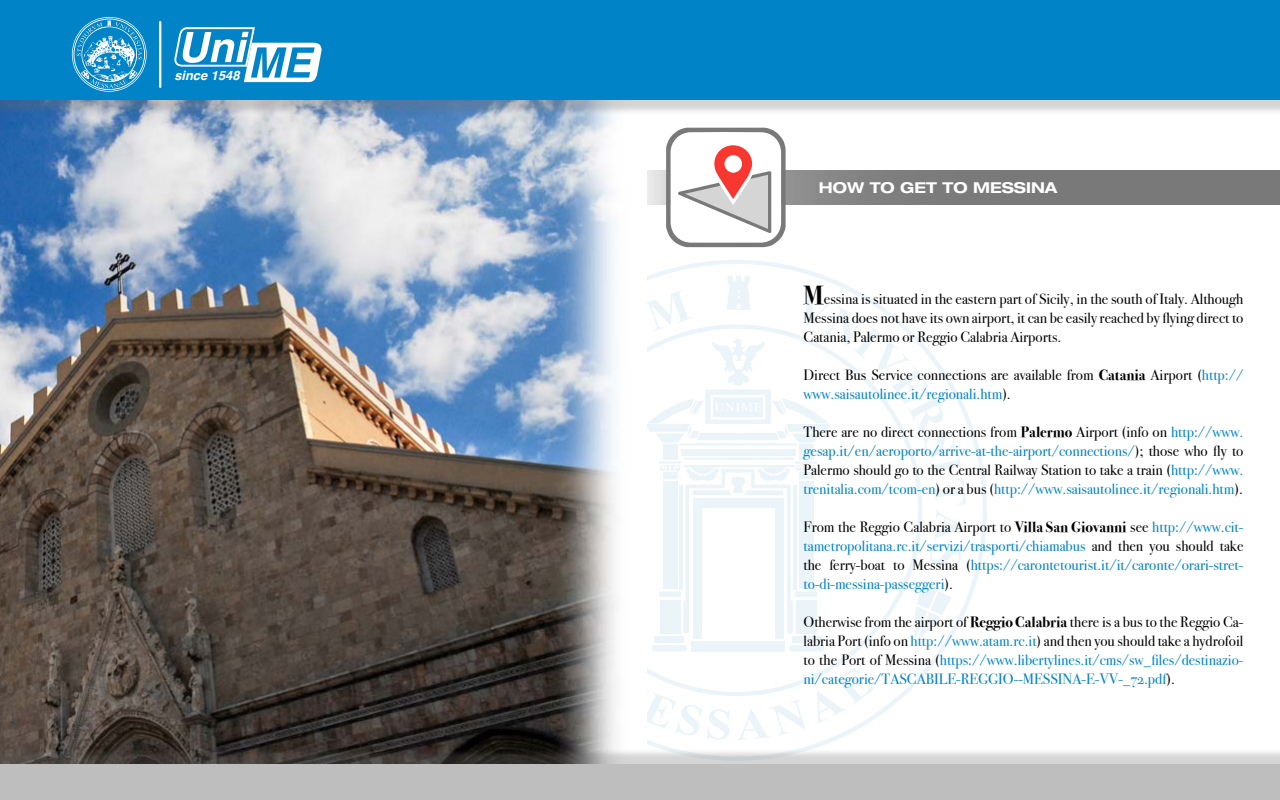
<style>
.page{position:relative;width:1280px;height:800px;background:#fff}
.page>*{position:absolute;margin:0;border:0;box-sizing:border-box;transform-origin:0 0}
.t1{font:15px/19px "Bodoni Svty Two OSITCTT";color:#0083c7;text-align:justify}
.t2{font:15px/19px "Bodoni Svty Two OSITCTT";color:#000;text-align:justify}
.t3{font:700 expanded 15px "Helvetica Neue";color:#fff}
.t4{font:italic 700 12.9px "Helvetica";color:#fff}
.s1{font-weight:700;font-size:26px}
.s2{font-weight:700}
.s3{color:#0083c7}
.s4{color:#000}
.s5{font-weight:700;color:#000}
</style>
<div class="page">
<svg style="left:647px;top:260px;width:340px;height:489px"></svg>
<svg style="left:647px;top:668px;width:83px;height:72px"></svg>
<svg style="left:737px;top:699px;width:68px;height:41px"></svg>
<svg style="left:816px;top:667px;width:58px;height:57px"></svg>
<svg style="left:913px;top:585px;width:39px;height:56px"></svg>
<svg style="left:647px;top:276px;width:319px;height:293px"></svg>
<div style="left:620px;top:170px;width:660px;height:35px;background:#797979"></div>
<img style="left:0;top:115px;width:647px;height:634px">
<div style="left:0;top:0;width:1280px;height:115px;background:#6f6f6f;opacity:.3"></div>
<div style="left:0;top:0;width:1280px;height:100px;background:#0083c7"></div>
<div style="left:0;top:749px;width:1280px;height:51px;background:#6f6f6f;opacity:.3"></div>
<div style="left:0;top:764px;width:1280px;height:36px;background:#bebebe"></div>
<hr style="left:159px;top:21px;width:2px;height:67px;background:#fff">
<svg style="left:174px;top:27px;width:148px;height:55px"></svg>
<svg style="left:72px;top:17px;width:75px;height:75px"></svg>
<svg style="left:666px;top:128px;width:120px;height:119px"></svg>
<p class="t4" style="left:174px;top:65px;width:67px">since 1548</p>
<p class="t3" style="left:819px;top:178px;width:240px">HOW TO GET TO MESSINA</p>
<p class="t2" style="left:804px;top:289px;width:441px"><span class="s1">M</span>essina is situated in the eastern part of Sicily, in the south of Italy. Although Messina does not have its own airport, it can be easily reached by flying direct to Catania, Palermo or Reggio Calabria Airports.</p>
<p class="t2" style="left:804px;top:365px;width:441px">Direct Bus Service connections are available from <span class="s2">Catania</span> Airport (<span class="s3">http:// www.saisautolinee.it/regionali.htm</span>).</p>
<p class="t1" style="left:804px;top:422px;width:441px"><span class="s4">There are no direct connections from</span> <span class="s5">Palermo</span> <span class="s4">Airport (info on</span> http://www. gesap.it/en/aeroporto/arrive-at-the-airport/connections/<span class="s4">); those who fly to Palermo should go to the Central Railway Station to take a train (</span>http://www. trenitalia.com/tcom-en<span class="s4">) or a bus (</span>http://www.saisautolinee.it/regionali.htm<span class="s4">).</span></p>
<p class="t1" style="left:804px;top:517px;width:441px"><span class="s4">From the Reggio Calabria Airport to</span> <span class="s5">Villa San Giovanni</span> <span class="s4">see</span> http://www.cit&shy;tametropolitana.rc.it/servizi/trasporti/chiamabus <span class="s4">and then you should take the ferry-boat to Messina (</span>https://carontetourist.it/it/caronte/orari-stret&shy;to-di-messina-passeggeri<span class="s4">).</span></p>
<p class="t1" style="left:804px;top:612px;width:441px"><span class="s4">Otherwise from the airport of</span> <span class="s5">Reggio Calabria</span> <span class="s4">there is a bus to the Reggio Ca&shy;labria Port (info on</span> http://www.atam.rc.it<span class="s4">) and then you should take a hydrofoil to the Port of Messina (</span>https://www.libertylines.it/cms/sw_files/destinazio&shy;ni/categorie/TASCABILE-REGGIO--MESSINA-E-VV-_72.pdf<span class="s4">).</span></p>
</div>
